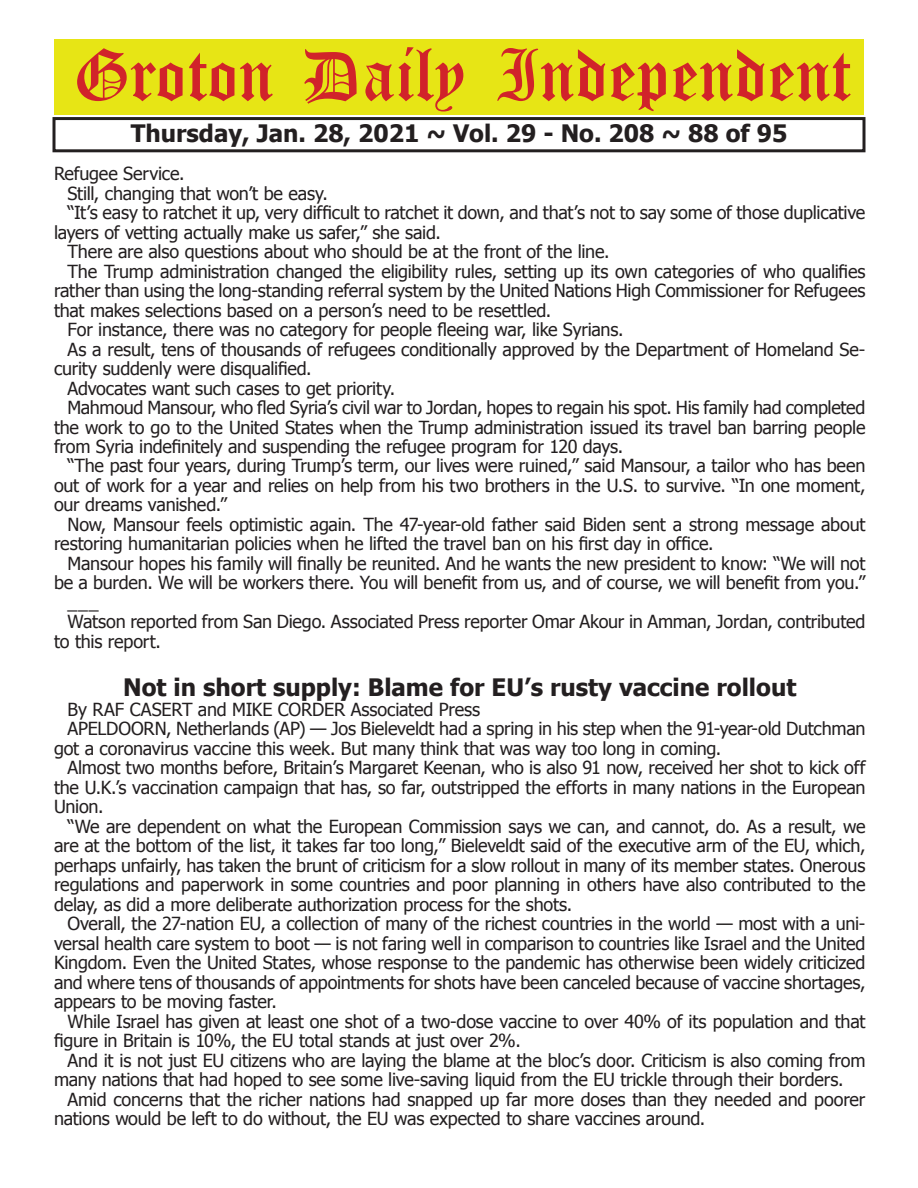
<style>
.page{position:relative;width:918px;height:1188px;background:#fff}
.page>*{position:absolute;margin:0;border:0;box-sizing:border-box;transform-origin:0 0}
.t1{font:54px "Old English Five";color:#d1232a}
.t2{font:700 24px "Tahoma";color:#231f20}
.t3{font:18px "Tahoma";letter-spacing:-.01em;color:#231f20}
</style>
<div class="page">
<div style="left:52px;top:117px;width:814px;height:35px;border:3px solid #231f20"></div>
<div style="left:54px;top:40px;width:810px;height:75px;background:#e7e515"></div>
<h1 class="t1" style="left:73px;top:50px;width:779px">Groton Daily Independent</h1>
<h2 class="t2" style="left:131px;top:116px;width:658px">Thursday, Jan. 28, 2021 ~ Vol. 29 - No. 208 ~ 88 of 95</h2>
<p class="t3" style="left:54px;top:161px;width:132px">Refugee Service.</p>
<p class="t3" style="left:68px;top:181px;width:262px">Still, changing that won’t be easy.</p>
<p class="t3" style="left:68px;top:200px;width:799px">“It’s easy to ratchet it up, very difficult to ratchet it down, and that’s not to say some of those duplicative</p>
<p class="t3" style="left:54px;top:220px;width:388px">layers of vetting actually make us safer,” she said.</p>
<p class="t3" style="left:68px;top:239px;width:544px">There are also questions about who should be at the front of the line.</p>
<p class="t3" style="left:68px;top:259px;width:800px">The Trump administration changed the eligibility rules, setting up its own categories of who qualifies</p>
<p class="t3" style="left:54px;top:278px;width:813px">rather than using the long-standing referral system by the United Nations High Commissioner for Refugees</p>
<p class="t3" style="left:54px;top:298px;width:499px">that makes selections based on a person’s need to be resettled.</p>
<p class="t3" style="left:68px;top:317px;width:558px">For instance, there was no category for people fleeing war, like Syrians.</p>
<p class="t3" style="left:68px;top:337px;width:799px">As a result, tens of thousands of refugees conditionally approved by the Department of Homeland Se-</p>
<p class="t3" style="left:54px;top:356px;width:259px">curity suddenly were disqualified.</p>
<p class="t3" style="left:68px;top:376px;width:329px">Advocates want such cases to get priority.</p>
<p class="t3" style="left:68px;top:395px;width:800px">Mahmoud Mansour, who fled Syria’s civil war to Jordan, hopes to regain his spot. His family had completed</p>
<p class="t3" style="left:54px;top:415px;width:813px">the work to go to the United States when the Trump administration issued its travel ban barring people</p>
<p class="t3" style="left:54px;top:434px;width:571px">from Syria indefinitely and suspending the refugee program for 120 days.</p>
<p class="t3" style="left:68px;top:454px;width:799px">“The past four years, during Trump’s term, our lives were ruined,” said Mansour, a tailor who has been</p>
<p class="t3" style="left:54px;top:473px;width:813px">out of work for a year and relies on help from his two brothers in the U.S. to survive. “In one moment,</p>
<p class="t3" style="left:54px;top:493px;width:175px">our dreams vanished.”</p>
<p class="t3" style="left:68px;top:512px;width:800px">Now, Mansour feels optimistic again. The 47-year-old father said Biden sent a strong message about</p>
<p class="t3" style="left:54px;top:532px;width:661px">restoring humanitarian policies when he lifted the travel ban on his first day in office.</p>
<p class="t3" style="left:68px;top:551px;width:800px">Mansour hopes his family will finally be reunited. And he wants the new president to know: “We will not</p>
<p class="t3" style="left:54px;top:571px;width:813px">be a burden. We will be workers there. You will benefit from us, and of course, we will benefit from you.”</p>
<p class="t3" style="left:68px;top:590px;width:33px">___</p>
<p class="t3" style="left:68px;top:610px;width:800px">Watson reported from San Diego. Associated Press reporter Omar Akour in Amman, Jordan, contributed</p>
<p class="t3" style="left:54px;top:629px;width:109px">to this report.</p>
<h2 class="t2" style="left:123px;top:671px;width:675px">Not in short supply: Blame for EU’s rusty vaccine rollout</h2>
<p class="t3" style="left:68px;top:697px;width:414px">By RAF CASERT and MIKE CORDER Associated Press</p>
<p class="t3" style="left:68px;top:717px;width:800px">APELDOORN, Netherlands (AP) — Jos Bieleveldt had a spring in his step when the 91-year-old Dutchman</p>
<p class="t3" style="left:54px;top:736px;width:669px">got a coronavirus vaccine this week. But many think that was way too long in coming.</p>
<p class="t3" style="left:68px;top:756px;width:799px">Almost two months before, Britain’s Margaret Keenan, who is also 91 now, received her shot to kick off</p>
<p class="t3" style="left:54px;top:775px;width:813px">the U.K.’s vaccination campaign that has, so far, outstripped the efforts in many nations in the European</p>
<p class="t3" style="left:54px;top:795px;width:51px">Union.</p>
<p class="t3" style="left:68px;top:814px;width:799px">“We are dependent on what the European Commission says we can, and cannot, do. As a result, we</p>
<p class="t3" style="left:54px;top:834px;width:813px">are at the bottom of the list, it takes far too long,” Bieleveldt said of the executive arm of the EU, which,</p>
<p class="t3" style="left:54px;top:853px;width:813px">perhaps unfairly, has taken the brunt of criticism for a slow rollout in many of its member states. Onerous</p>
<p class="t3" style="left:54px;top:873px;width:813px">regulations and paperwork in some countries and poor planning in others have also contributed to the</p>
<p class="t3" style="left:54px;top:892px;width:520px">delay, as did a more deliberate authorization process for the shots.</p>
<p class="t3" style="left:68px;top:912px;width:799px">Overall, the 27-nation EU, a collection of many of the richest countries in the world — most with a uni-</p>
<p class="t3" style="left:54px;top:931px;width:813px">versal health care system to boot — is not faring well in comparison to countries like Israel and the United</p>
<p class="t3" style="left:54px;top:951px;width:813px">Kingdom. Even the United States, whose response to the pandemic has otherwise been widely criticized</p>
<p class="t3" style="left:54px;top:970px;width:813px">and where tens of thousands of appointments for shots have been canceled because of vaccine shortages,</p>
<p class="t3" style="left:54px;top:990px;width:224px">appears to be moving faster.</p>
<p class="t3" style="left:68px;top:1009px;width:799px">While Israel has given at least one shot of a two-dose vaccine to over 40% of its population and that</p>
<p class="t3" style="left:54px;top:1029px;width:468px">figure in Britain is 10%, the EU total stands at just over 2%.</p>
<p class="t3" style="left:68px;top:1048px;width:799px">And it is not just EU citizens who are laying the blame at the bloc’s door. Criticism is also coming from</p>
<p class="t3" style="left:54px;top:1068px;width:791px">many nations that had hoped to see some live-saving liquid from the EU trickle through their borders.</p>
<p class="t3" style="left:68px;top:1087px;width:799px">Amid concerns that the richer nations had snapped up far more doses than they needed and poorer</p>
<p class="t3" style="left:54px;top:1107px;width:653px">nations would be left to do without, the EU was expected to share vaccines around.</p>
</div>
